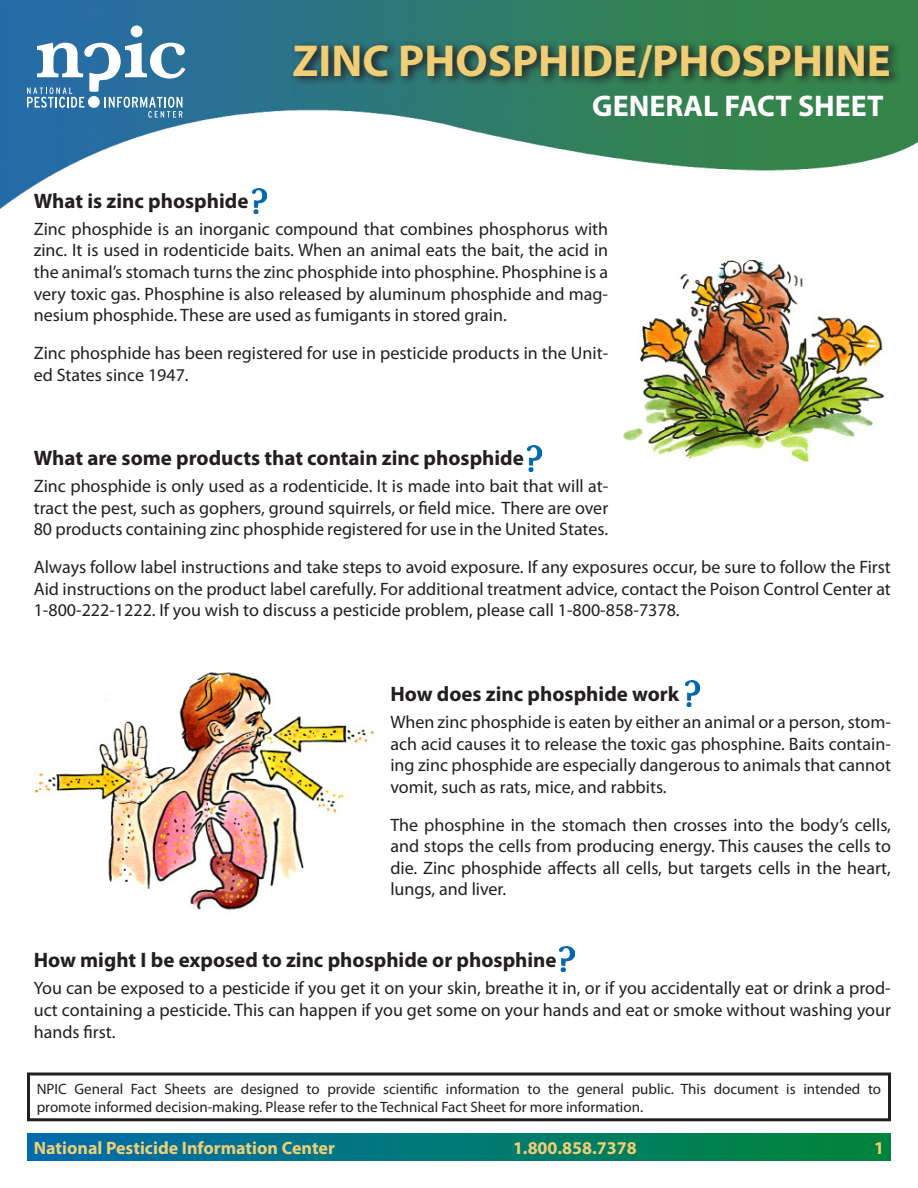
<style>
.page{position:relative;width:918px;height:1188px;background:#fff}
.page>*{position:absolute;margin:0;border:0;box-sizing:border-box;transform-origin:0 0}
.t1{font:700 45px "Myriad Pro";color:#f0ce75}
.t2{font:700 30px "Myriad Pro";color:#fff}
.t3{font:700 21px "Myriad Pro";color:#231f20}
.t4{font:18px/21.6px "Myriad Pro";color:#231f20;text-align:justify}
.t5{font:700 18px "Myriad Pro";color:#f0ce75}
.t6{font:15px/18px "Myriad Pro";color:#231f20}
</style>
<div class="page">
<div style="left:838px;top:1134px;width:53px;height:27px;background:#00843d"></div>
<div style="left:27px;top:1134px;width:811px;height:27px;background:linear-gradient(to right,#006caf,#008540)"></div>
<img style="left:0;top:0;width:918px;height:208px">
<svg style="left:290px;top:39px;width:611px;height:48px;background:#2c5f4b"></svg>
<svg style="left:131px;top:25px;width:11px;height:12px"></svg>
<svg style="left:27px;top:43px;width:158px;height:75px"></svg>
<div style="left:27px;top:1072px;width:864px;height:49px;border:3px solid #231f20"></div>
<img style="left:527px;top:446px;width:15px;height:25px">
<img style="left:252px;top:188px;width:15px;height:26px">
<img style="left:34px;top:672px;width:341px;height:239px">
<img style="left:685px;top:681px;width:14px;height:25px">
<img style="left:623px;top:260px;width:262px;height:202px">
<img style="left:560px;top:946px;width:14px;height:26px">
<h1 class="t1" style="left:293px;top:31px;width:600px">ZINC PHOSPHIDE/PHOSPHINE</h1>
<h2 class="t2" style="left:592px;top:87px;width:293px">GENERAL FACT SHEET</h2>
<p class="t3" style="left:34px;top:187px;width:216px">What is zinc phosphide</p>
<p class="t4" style="left:34px;top:218px;width:576px">Zinc phosphide is an inorganic compound that combines phosphorus with zinc. It is used in rodenticide baits. When an animal eats the bait, the acid in the animal’s stomach turns the zinc phosphide into phosphine. Phosphine is a very toxic gas. Phosphine is also released by aluminum phosphide and mag&shy;nesium phosphide. These are used as fumigants in stored grain.</p>
<p class="t4" style="left:34px;top:342px;width:576px">Zinc phosphide has been registered for use in pesticide products in the Unit&shy;ed States since 1947.</p>
<p class="t3" style="left:34px;top:445px;width:492px">What are some products that contain zinc phosphide</p>
<p class="t4" style="left:34px;top:475px;width:576px">Zinc phosphide is only used as a rodenticide. It is made into bait that will at&shy;tract the pest, such as gophers, ground squirrels, or field mice. There are over 80 products containing zinc phosphide registered for use in the United States.</p>
<p class="t4" style="left:34px;top:556px;width:859px">Always follow label instructions and take steps to avoid exposure. If any exposures occur, be sure to follow the First Aid instructions on the product label carefully. For additional treatment advice, contact the Poison Control Center at 1-800-222-1222. If you wish to discuss a pesticide problem, please call 1-800-858-7378.</p>
<p class="t3" style="left:390px;top:680px;width:290px">How does zinc phosphide work</p>
<p class="t4" style="left:390px;top:711px;width:502px">When zinc phosphide is eaten by either an animal or a person, stom&shy;ach acid causes it to release the toxic gas phosphine. Baits contain&shy;ing zinc phosphide are especially dangerous to animals that cannot vomit, such as rats, mice, and rabbits.</p>
<p class="t4" style="left:390px;top:814px;width:502px">The phosphine in the stomach then crosses into the body’s cells, and stops the cells from producing energy. This causes the cells to die. Zinc phosphide affects all cells, but targets cells in the heart, lungs, and liver.</p>
<p class="t3" style="left:34px;top:947px;width:524px">How might I be exposed to zinc phosphide or phosphine</p>
<p class="t4" style="left:34px;top:977px;width:859px">You can be exposed to a pesticide if you get it on your skin, breathe it in, or if you accidentally eat or drink a prod&shy;uct containing a pesticide. This can happen if you get some on your hands and eat or smoke without washing your hands first.</p>
<p class="t6" style="left:37px;top:1079px;width:846px">NPIC General Fact Sheets are designed to provide scientific information to the general public. This document is intended to promote informed decision-making. Please refer to the Technical Fact Sheet for more information.</p>
<p class="t5" style="left:34px;top:1136px;width:303px">National Pesticide Information Center</p>
<p class="t5" style="left:513px;top:1136px;width:125px">1.800.858.7378</p>
<p class="t5" style="left:874px;top:1136px;width:11px">1</p>
</div>
